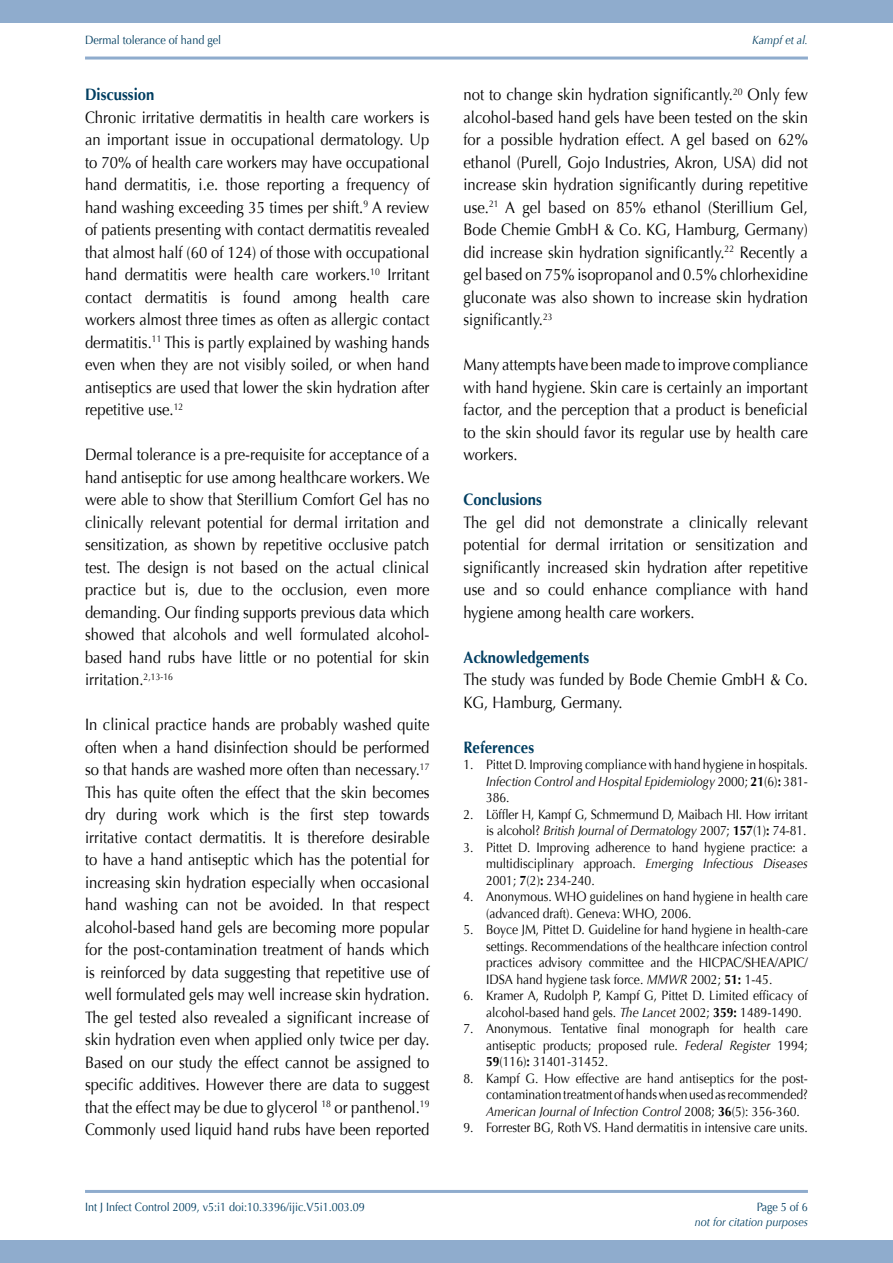
<style>
.page{position:relative;width:893px;height:1263px;background:#fff}
.page>*{position:absolute;margin:0;border:0;box-sizing:border-box;transform-origin:0 0}
.t1{font:16.5px/22.5px "Optima";color:#000;text-align:justify;scale:.9 1}
.t2{font:700 16.5px "Optima";color:#003e61;scale:.9 1}
.t3{font:13.5px/16.5px "Optima";color:#000;text-align:justify;scale:.9 1}
.t4{font:12px "Optima";color:#003e61;scale:.9 1}
.t5{font:italic 12px "Optima";color:#003e61;scale:.9 1}
.s1{font-style:italic}
.s2{font-weight:700}
</style>
<div class="page">
<div style="left:0;top:0;width:893px;height:23px;background:#8faccd"></div>
<div style="left:0;top:1240px;width:893px;height:23px;background:#8faccd"></div>
<hr style="left:85px;top:1190px;width:723px;height:3px;background:#8faccd">
<hr style="left:85px;top:57px;width:723px;height:3px;background:#8faccd">
<p class="t4" style="left:85px;top:33px;width:153px">Dermal tolerance of hand gel</p>
<p class="t5" style="left:752px;top:33px;width:64px">Kampf et al.</p>
<p class="t2" style="left:85px;top:85px;width:79px">Discussion</p>
<p class="t1" style="left:85px;top:106px;width:384px">Chronic irritative dermatitis in health care workers is an important issue in occupational dermatology. Up to 70% of health care workers may have occupational hand dermatitis, i.e. those reporting a frequency of hand washing exceeding 35 times per shift.<sup>9</sup> A review of patients presenting with contact dermatitis revealed that almost half (60 of 124) of those with occupational hand dermatitis were health care workers.<sup>10</sup> Irritant contact dermatitis is found among health care workers almost three times as often as allergic contact dermatitis.<sup>11</sup> This is partly explained by washing hands even when they are not visibly soiled, or when hand antiseptics are used that lower the skin hydration after repetitive use.<sup>12</sup></p>
<p class="t1" style="left:85px;top:444px;width:384px">Dermal tolerance is a pre-requisite for acceptance of a hand antiseptic for use among healthcare workers. We were able to show that Sterillium Comfort Gel has no clinically relevant potential for dermal irritation and sensitization, as shown by repetitive occlusive patch test. The design is not based on the actual clinical practice but is, due to the occlusion, even more demanding. Our finding supports previous data which showed that alcohols and well formulated alcohol&shy;based hand rubs have little or no potential for skin irritation.<sup>2,13-16</sup></p>
<p class="t1" style="left:85px;top:714px;width:384px">In clinical practice hands are probably washed quite often when a hand disinfection should be performed so that hands are washed more often than necessary.<sup>17<br></sup>This has quite often the effect that the skin becomes dry during work which is the first step towards irritative contact dermatitis. It is therefore desirable to have a hand antiseptic which has the potential for increasing skin hydration especially when occasional hand washing can not be avoided. In that respect alcohol-based hand gels are becoming more popular for the post-contamination treatment of hands which is reinforced by data suggesting that repetitive use of well formulated gels may well increase skin hydration.<br>The gel tested also revealed a significant increase of skin hydration even when applied only twice per day.<br>Based on our study the effect cannot be assigned to specific additives. However there are data to suggest that the effect may be due to glycerol <sup>18</sup> or panthenol.<sup>19<br></sup>Commonly used liquid hand rubs have been reported</p>
<p class="t1" style="left:463px;top:84px;width:384px">not to change skin hydration significantly.<sup>20</sup> Only few alcohol-based hand gels have been tested on the skin for a possible hydration effect. A gel based on 62% ethanol (Purell, Gojo Industries, Akron, USA) did not increase skin hydration significantly during repetitive use.<sup>21</sup> A gel based on 85% ethanol (Sterillium Gel, Bode Chemie GmbH &amp; Co. KG, Hamburg, Germany) did increase skin hydration significantly.<sup>22</sup> Recently a gel based on 75% isopropanol and 0.5% chlorhexidine gluconate was also shown to increase skin hydration significantly.<sup>23</sup></p>
<p class="t1" style="left:463px;top:354px;width:384px">Many attempts have been made to improve compliance with hand hygiene. Skin care is certainly an important factor, and the perception that a product is beneficial to the skin should favor its regular use by health care workers.</p>
<p class="t2" style="left:463px;top:490px;width:89px">Conclusions</p>
<p class="t1" style="left:463px;top:511px;width:384px">The gel did not demonstrate a clinically relevant potential for dermal irritation or sensitization and significantly increased skin hydration after repetitive use and so could enhance compliance with hand hygiene among health care workers.</p>
<p class="t2" style="left:463px;top:648px;width:141px">Acknowledgements</p>
<p class="t1" style="left:463px;top:669px;width:384px">The study was funded by Bode Chemie GmbH &amp; Co.<br>KG, Hamburg, Germany.</p>
<p class="t2" style="left:463px;top:738px;width:80px">References</p>
<p class="t3" style="left:486px;top:757px;width:359px;text-indent:-22px">1. Pittet D. Improving compliance with hand hygiene in hospitals.<br><span class="s1">Infection Control and Hospital Epidemiology</span> 2000; <span class="s2">21</span>(6)<span class="s2">:</span> 381- 386.</p>
<p class="t3" style="left:463px;top:806px;width:384px;text-align:right">2. Löffler H, Kampf G, Schmermund D, Maibach HI. How irritant is alcohol? <span class="s1">British Journal of Dermatology</span> 2007; <span class="s2">157</span>(1)<span class="s2">:</span> 74-81.</p>
<p class="t3" style="left:486px;top:839px;width:359px;text-indent:-23px">3. Pittet D. Improving adherence to hand hygiene practice: a multidisciplinary approach. <span class="s1">Emerging Infectious Diseases </span>2001; <span class="s2">7</span>(2)<span class="s2">:</span> 234-240.</p>
<p class="t3" style="left:486px;top:889px;width:359px;text-indent:-23px">4. Anonymous. WHO guidelines on hand hygiene in health care (advanced draft). Geneva: WHO, 2006.</p>
<p class="t3" style="left:486px;top:922px;width:359px;text-indent:-23px">5. Boyce JM, Pittet D. Guideline for hand hygiene in health-care settings. Recommendations of the healthcare infection control practices advisory committee and the HICPAC/SHEA/APIC/ IDSA hand hygiene task force. <span class="s1">MMWR</span> 2002; <span class="s2">51:</span> 1-45.</p>
<p class="t3" style="left:486px;top:988px;width:359px;text-indent:-23px">6. Kramer A, Rudolph P, Kampf G, Pittet D. Limited efficacy of alcohol-based hand gels. <span class="s1">The Lancet</span> 2002; <span class="s2">359:</span> 1489-1490.</p>
<p class="t3" style="left:486px;top:1021px;width:359px;text-indent:-23px">7. Anonymous. Tentative final monograph for health care antiseptic products; proposed rule. <span class="s1">Federal Register</span> 1994; <span class="s2">59</span>(116)<span class="s2">:</span> 31401-31452.</p>
<p class="t3" style="left:486px;top:1070px;width:359px;text-indent:-23px">8. Kampf G. How effective are hand antiseptics for the post&shy;contamination treatment of hands when used as recommended?<br><span class="s1">American Journal of Infection Control</span> 2008; <span class="s2">36</span>(5): 356-360.</p>
<p class="t3" style="left:463px;top:1120px;width:384px">9. Forrester BG, Roth VS. Hand dermatitis in intensive care units.</p>
<p class="t4" style="left:85px;top:1200px;width:312px">Int J Infect Control 2009, v5:i1 doi:10.3396/ijic.V5i1.003.09</p>
<p class="t4" style="left:757px;top:1200px;width:58px">Page of 6</p>
<p class="t5" style="left:695px;top:1215px;width:127px">not for citation purposes</p>
</div>
